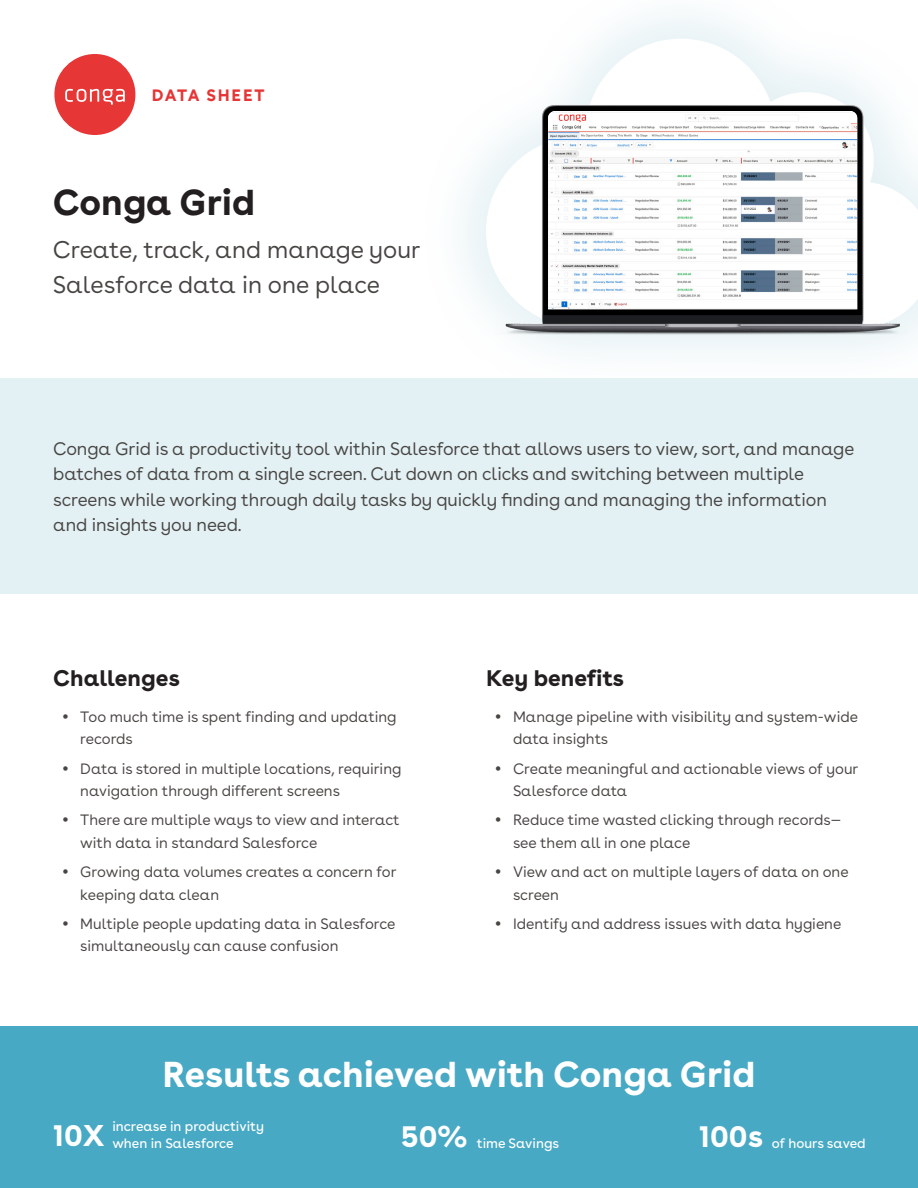
<style>
.page{position:relative;width:918px;height:1188px;background:#fff}
.page>*{position:absolute;margin:0;border:0;box-sizing:border-box;transform-origin:0 0}
.t1{font:700 36px "Buenos Aires";color:#fff}
.t2{font:700 36px "Buenos Aires";color:#231f20}
.Stat_Percentage{font:700 30px "Buenos Aires";color:#fff}
.Subtitle{font:24px/34.5px "Buenos Aires";color:#474542}
.t3{font:700 22.5px "Buenos Aires";color:#231f20}
.Description_Body{font:18px/25.5px "Buenos Aires";letter-spacing:-.005em;color:#474542}
.t4{font:700 16.5px "Buenos Aires";letter-spacing:.11em;color:#e53535}
.t5{font:15px/22.5px "Buenos Aires";color:#484542}
.Stat_Body{font:13.5px/16.5px "Buenos Aires";color:#fff}
</style>
<div class="page">
<div style="left:54px;top:54px;width:81px;height:81px;background:#e63636;border-radius:50%"></div>
<svg style="left:65px;top:89px;width:60px;height:16px"></svg>
<div style="left:0;top:378px;width:918px;height:216px;background:#e3f0f4"></div>
<div style="left:423px;top:0;width:495px;height:392px;background:#e3f0f4;opacity:.9"></div>
<svg style="left:486px;top:39px;width:432px;height:288px"></svg>
<img style="left:495px;top:101px;width:412px;height:238px">
<img style="left:548px;top:111px;width:309px;height:198px">
<div style="left:0;top:1026px;width:918px;height:162px;background:#48a9c5"></div>
<p class="t4" style="left:152px;top:81px;width:114px">DATA SHEET</p>
<p class="t2" style="left:53px;top:172px;width:204px">Conga Grid</p>
<p class="Subtitle" style="left:53px;top:231px;width:369px">Create, track, and manage your<br>Salesforce data in one place</p>
<p class="Description_Body" style="left:53px;top:434px;width:803px">Conga Grid is a productivity tool within Salesforce that allows users to view, sort, and manage batches of data from a single screen. Cut down on clicks and switching between multiple screens while working through daily tasks by quickly finding and managing the information and insights you need.</p>
<h3 class="t3" style="left:53px;top:659px;width:128px">Challenges</h3>
<p class="t5" style="left:80px;top:704px;width:318px">Too much time is spent finding and updating records</p>
<p class="t5" style="left:80px;top:756px;width:323px">Data is stored in multiple locations, requiring navigation through different screens</p>
<p class="t5" style="left:80px;top:807px;width:321px">There are multiple ways to view and interact with data in standard Salesforce</p>
<p class="t5" style="left:80px;top:859px;width:318px">Growing data volumes creates a concern for keeping data clean</p>
<p class="t5" style="left:80px;top:911px;width:317px">Multiple people updating data in Salesforce simultaneously can cause confusion</p>
<h3 class="t3" style="left:486px;top:659px;width:139px">Key benefits</h3>
<p class="t5" style="left:513px;top:704px;width:347px">Manage pipeline with visibility and system-wide data insights</p>
<p class="t5" style="left:513px;top:756px;width:347px">Create meaningful and actionable views of your<br>Salesforce data</p>
<p class="t5" style="left:513px;top:807px;width:330px">Reduce time wasted clicking through records— see them all in one place</p>
<p class="t5" style="left:513px;top:859px;width:337px">View and act on multiple layers of data on one screen</p>
<p class="t5" style="left:513px;top:911px;width:330px">Identify and address issues with data hygiene</p>
<h1 class="t1" style="left:162px;top:1044px;width:595px">Results achieved with Conga Grid</h1>
<p class="Stat_Percentage" style="left:401px;top:1111px;width:68px">50%</p>
<p class="Stat_Percentage" style="left:53px;top:1110px;width:54px">10X</p>
<p class="Stat_Body" style="left:112px;top:1117px;width:153px">increase in productivity when in Salesforce</p>
<p class="Stat_Percentage" style="left:699px;top:1111px;width:66px">100s</p>
<p class="Stat_Body" style="left:772px;top:1134px;width:95px">of hours saved</p>
<p class="Stat_Body" style="left:477px;top:1134px;width:84px">time Savings</p>
</div>
